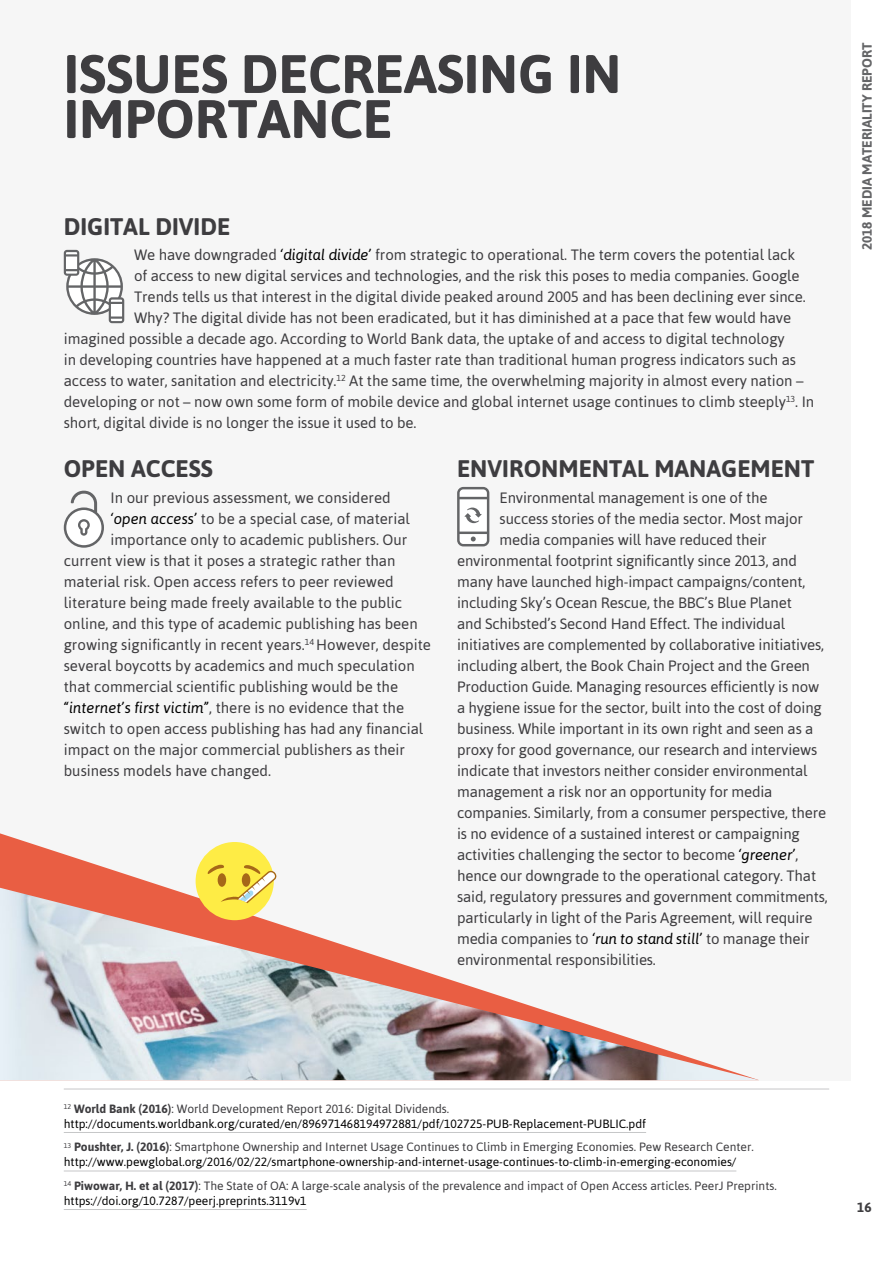
<style>
.page{position:relative;width:893px;height:1263px;background:#fff}
.page>*{position:absolute;margin:0;border:0;box-sizing:border-box;transform-origin:0 0}
.t1{font:700 54px/45px "Asap";color:#3e3d40}
.t2{font:700 24px "Asap";color:#3e3d40}
.t3{font:15px "Asap";letter-spacing:-.005em;color:#3e3d40}
.t4{font:700 13.5px "Asap";color:#646567}
.t5{font:700 13.5px "Asap";color:#3e3d40}
.t6{font:12px/15px "Asap";color:#000}
.t7{font:12px/15px "Asap";color:#3e3d40}
.s1{font-style:italic;color:#000}
.s2{font-weight:700;color:#3e3d40}
.s3{color:#3e3d40}
.s4{font-weight:700}
.s5{color:#000}
</style>
<div class="page">
<div style="left:0;top:0;width:850px;height:1080px;background:#f6f6f6"></div>
<svg style="left:0;top:833px;width:271px;height:55px"></svg>
<hr style="left:64px;top:1132px;width:582px;height:1px;background:#c6c7c8">
<hr style="left:64px;top:1171px;width:672px;height:1px;background:#c6c7c8">
<hr style="left:64px;top:1209px;width:243px;height:1px;background:#c6c7c8">
<hr style="left:64px;top:1089px;width:765px;height:1px;background:#c6c7c8">
<img style="left:0;top:888px;width:759px;height:192px">
<div style="left:196px;top:842px;width:78px;height:78px;background:#feec45;border-radius:50%"></div>
<svg style="left:208px;top:865px;width:69px;height:38px"></svg>
<div style="left:64px;top:250px;width:15px;height:26px;background:#646567;border-radius:3px"></div>
<div style="left:66px;top:252px;width:11px;height:22px;background:#fff"></div>
<div style="left:109px;top:297px;width:15px;height:26px;background:#6f7072;border-radius:3px"></div>
<div style="left:111px;top:300px;width:11px;height:21px;background:#fff"></div>
<svg style="left:65px;top:254px;width:58px;height:65px"></svg>
<svg style="left:457px;top:487px;width:32px;height:59px"></svg>
<svg style="left:64px;top:491px;width:40px;height:57px"></svg>
<h1 class="t1" style="left:64px;top:51px;width:559px">ISSUES DECREASING IN<br>IMPORTANCE</h1>
<h2 class="t2" style="left:64px;top:213px;width:168px">DIGITAL DIVIDE</h2>
<p class="t3" style="left:134px;top:246px;width:663px">We have downgraded <span class="s1">‘digital divide’</span> from strategic to operational. The term covers the potential lack</p>
<p class="t3" style="left:134px;top:267px;width:667px">of access to new digital services and technologies, and the risk this poses to media companies. Google</p>
<p class="t3" style="left:134px;top:288px;width:673px">Trends tells us that interest in the digital divide peaked around 2005 and has been declining ever since.</p>
<p class="t3" style="left:134px;top:309px;width:659px">Why? The digital divide has not been eradicated, but it has diminished at a pace that few would have</p>
<p class="t3" style="left:64px;top:330px;width:722px">imagined possible a decade ago. According to World Bank data, the uptake of and access to digital technology</p>
<p class="t3" style="left:64px;top:351px;width:734px">in developing countries have happened at a much faster rate than traditional human progress indicators such as</p>
<p class="t3" style="left:64px;top:372px;width:741px">access to water, sanitation and electricity.<sup>12</sup> At the same time, the overwhelming majority in almost every nation –</p>
<p class="t3" style="left:64px;top:393px;width:752px">developing or not – now own some form of mobile device and global internet usage continues to climb steeply<sup>13</sup>. In</p>
<p class="t3" style="left:64px;top:414px;width:354px">short, digital divide is no longer the issue it used to be.</p>
<h2 class="t2" style="left:64px;top:455px;width:150px">OPEN ACCESS</h2>
<p class="t3" style="left:111px;top:489px;width:282px">In our previous assessment, we considered</p>
<p class="t3" style="left:111px;top:510px;width:301px"><span class="s1">‘open access’</span> to be a special case, of material</p>
<p class="t3" style="left:111px;top:531px;width:298px">importance only to academic publishers. Our</p>
<p class="t3" style="left:64px;top:552px;width:333px">current view is that it poses a strategic rather than</p>
<p class="t3" style="left:64px;top:573px;width:331px">material risk. Open access refers to peer reviewed</p>
<p class="t3" style="left:64px;top:594px;width:340px">literature being made freely available to the public</p>
<p class="t3" style="left:64px;top:615px;width:355px">online, and this type of academic publishing has been</p>
<p class="t3" style="left:64px;top:636px;width:369px">growing significantly in recent years.<sup>14</sup> However, despite</p>
<p class="t3" style="left:64px;top:657px;width:352px">several boycotts by academics and much speculation</p>
<p class="t3" style="left:64px;top:678px;width:336px">that commercial scientific publishing would be the</p>
<p class="t3" style="left:64px;top:699px;width:342px"><span class="s1">“internet’s first victim”</span>, there is no evidence that the</p>
<p class="t3" style="left:64px;top:720px;width:361px">switch to open access publishing has had any financial</p>
<p class="t3" style="left:64px;top:741px;width:343px">impact on the major commercial publishers as their</p>
<p class="t3" style="left:64px;top:762px;width:209px">business models have changed.</p>
<h2 class="t2" style="left:457px;top:455px;width:359px">ENVIRONMENTAL MANAGEMENT</h2>
<p class="t3" style="left:500px;top:489px;width:269px">Environmental management is one of the</p>
<p class="t3" style="left:500px;top:510px;width:305px">success stories of the media sector. Most major</p>
<p class="t3" style="left:500px;top:531px;width:269px">media companies will have reduced their</p>
<p class="t3" style="left:457px;top:552px;width:341px">environmental footprint significantly since 2013, and</p>
<p class="t3" style="left:457px;top:573px;width:350px">many have launched high-impact campaigns/content,</p>
<p class="t3" style="left:457px;top:594px;width:336px">including Sky’s Ocean Rescue, the BBC’s Blue Planet</p>
<p class="t3" style="left:457px;top:615px;width:330px">and Schibsted’s Second Hand Effect. The individual</p>
<p class="t3" style="left:457px;top:636px;width:369px">initiatives are complemented by collaborative initiatives,</p>
<p class="t3" style="left:457px;top:657px;width:354px">including albert, the Book Chain Project and the Green</p>
<p class="t3" style="left:457px;top:678px;width:364px">Production Guide. Managing resources efficiently is now</p>
<p class="t3" style="left:457px;top:699px;width:366px">a hygiene issue for the sector, built into the cost of doing</p>
<p class="t3" style="left:457px;top:720px;width:358px">business. While important in its own right and seen as a</p>
<p class="t3" style="left:457px;top:741px;width:362px">proxy for good governance, our research and interviews</p>
<p class="t3" style="left:457px;top:762px;width:352px">indicate that investors neither consider environmental</p>
<p class="t3" style="left:457px;top:783px;width:317px">management a risk nor an opportunity for media</p>
<p class="t3" style="left:457px;top:804px;width:370px">companies. Similarly, from a consumer perspective, there</p>
<p class="t3" style="left:457px;top:825px;width:344px">is no evidence of a sustained interest or campaigning</p>
<p class="t3" style="left:457px;top:846px;width:343px">activities challenging the sector to become <span class="s1">‘greener’</span>,</p>
<p class="t3" style="left:457px;top:867px;width:360px">hence our downgrade to the operational category. That</p>
<p class="t3" style="left:457px;top:888px;width:372px">said, regulatory pressures and government commitments,</p>
<p class="t3" style="left:457px;top:909px;width:357px">particularly in light of the Paris Agreement, will require</p>
<p class="t3" style="left:457px;top:930px;width:354px">media companies to <span class="s1">‘run to stand still’</span> to manage their</p>
<p class="t3" style="left:457px;top:951px;width:200px">environmental responsibilities.</p>
<p class="t4" style="left:859px;top:250px;width:209px;rotate:-90deg">2018 MEDIA MATERIALITY REPORT</p>
<p class="t6" style="left:64px;top:1101px;width:584px"><sup>12</sup> <span class="s2">World Bank (2016)</span><span class="s3">: World Development Report 2016: Digital Dividends. </span>http://documents.worldbank.org/curated/en/896971468194972881/pdf/102725-PUB-Replacement-PUBLIC.pdf</p>
<p class="t6" style="left:64px;top:1140px;width:691px"><sup>13</sup> <span class="s2">Poushter, J. (2016)</span><span class="s3">: Smartphone Ownership and Internet Usage Continues to Climb in Emerging Economies. Pew Research Center. </span>http://www.pewglobal.org/2016/02/22/smartphone-ownership-and-internet-usage-continues-to-climb-in-emerging-economies/</p>
<p class="t7" style="left:64px;top:1178px;width:714px"><sup>14</sup> <span class="s4">Piwowar, H. et al (2017)</span>: The State of OA: A large-scale analysis of the prevalence and impact of Open Access articles. PeerJ Preprints. <span class="s5">https://doi.org/10.7287/peerj.preprints.3119v1</span></p>
<p class="t5" style="left:857px;top:1199px;width:16px">16</p>
</div>
